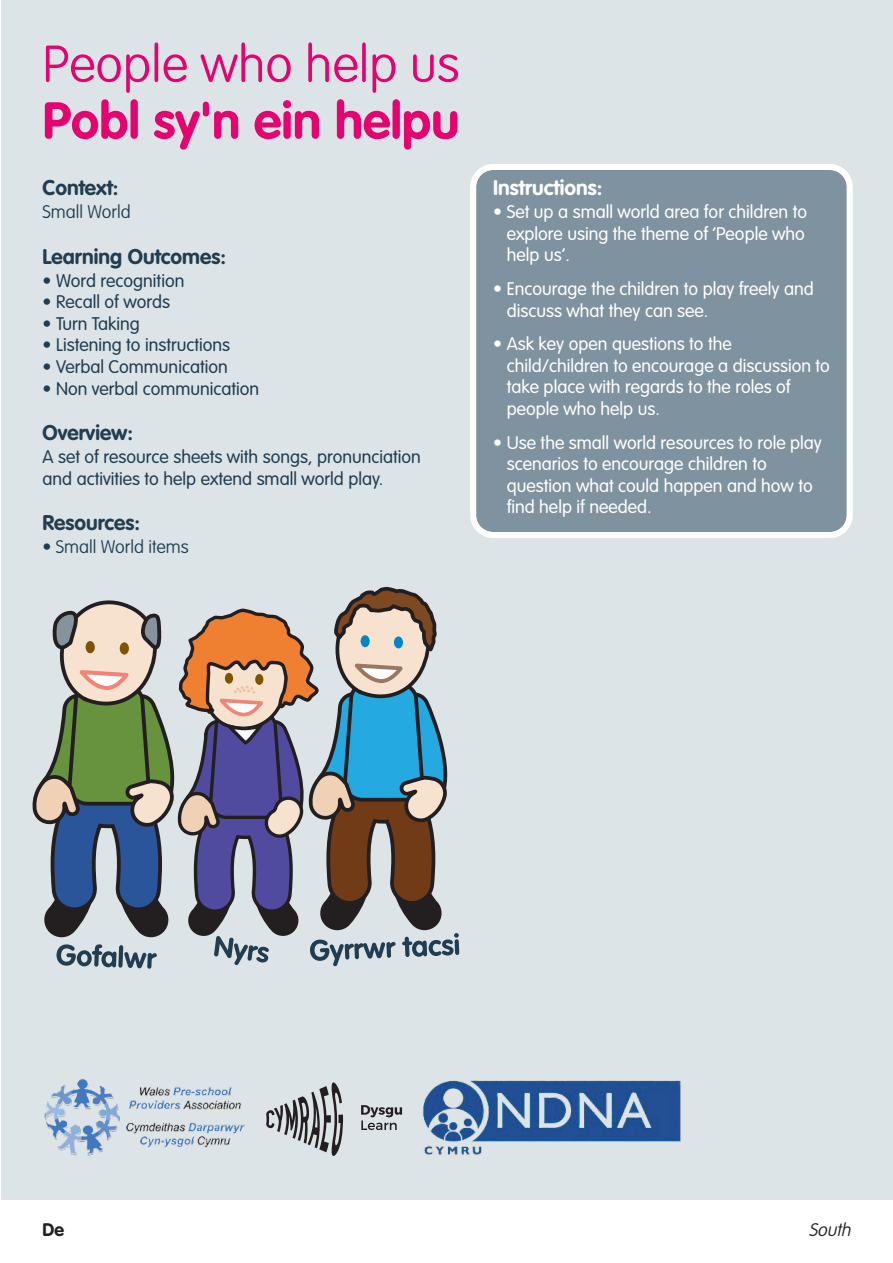
<style>
.page{position:relative;width:893px;height:1263px;background:#fff}
.page>*{position:absolute;margin:0;border:0;box-sizing:border-box;transform-origin:0 0}
.t1{font:700 51px "VAG Rounded";color:#e4036f}
.t2{font:100 51px "VAG Rounded";color:#e4036f}
.t3{font:700 21px "VAG Rounded";color:#223d50}
.t4{font:700 21px "VAG Rounded";color:#fff}
.t5{font:300 18px/21.6px "VAG Rounded";color:#fff}
.t6{font:300 18px/21.6px "VAG Rounded";color:#223d50}
.t7{font:100 18px "VAG Rounded";color:#223d50}
.t8{font:italic 100 18px "VAG Rounded";color:#231f20}
.t9{font:700 18px "VAG Rounded";color:#231f20}
</style>
<div class="page">
<div style="left:1px;top:0;width:892px;height:1199px;background:#dde4e8"></div>
<div style="left:470px;top:164px;width:383px;height:374px;background:#7f929f"></div>
<svg style="left:32px;top:586px;width:427px;height:383px"></svg>
<img style="left:44px;top:1079px;width:201px;height:77px">
<img style="left:423px;top:1080px;width:258px;height:75px">
<svg style="left:266px;top:1082px;width:77px;height:74px"></svg>
<svg style="left:361px;top:1105px;width:41px;height:25px"></svg>
<h1 class="t2" style="left:43px;top:42px;width:419px">People who help us</h1>
<h1 class="t1" style="left:43px;top:99px;width:418px">Pobl sy'n ein helpu</h1>
<p class="t3" style="left:43px;top:179px;width:78px">Context:</p>
<p class="t7" style="left:43px;top:204px;width:90px">Small World</p>
<p class="t3" style="left:43px;top:247px;width:185px">Learning Outcomes:</p>
<p class="t6" style="left:43px;top:271px;width:143px">• Word recognition</p>
<p class="t6" style="left:43px;top:292px;width:129px">• Recall of words</p>
<p class="t6" style="left:43px;top:314px;width:99px">• Turn Taking</p>
<p class="t6" style="left:43px;top:336px;width:189px">• Listening to instructions</p>
<p class="t6" style="left:43px;top:357px;width:187px">• Verbal Communication</p>
<p class="t6" style="left:43px;top:379px;width:218px">• Non verbal communication</p>
<p class="t3" style="left:43px;top:424px;width:92px">Overview:</p>
<p class="t6" style="left:43px;top:447px;width:380px">A set of resource sheets with songs, pronunciation and activities to help extend small world play.</p>
<p class="t3" style="left:43px;top:514px;width:99px">Resources:</p>
<p class="t7" style="left:43px;top:539px;width:148px">• Small World items</p>
<p class="t4" style="left:493px;top:179px;width:111px">Instructions:</p>
<p class="t5" style="left:507px;top:202px;width:302px;text-indent:-14px">• Set up a small world area for children to explore using the theme of ‘People who help us’.</p>
<p class="t5" style="left:507px;top:279px;width:309px;text-indent:-14px">• Encourage the children to play freely and discuss what they can see.</p>
<p class="t5" style="left:507px;top:334px;width:325px;text-indent:-14px">• Ask key open questions to the child/children to encourage a discussion to take place with regards to the roles of people who help us.</p>
<p class="t5" style="left:507px;top:433px;width:317px;text-indent:-14px">• Use the small world resources to role play scenarios to encourage children to question what could happen and how to find help if needed.</p>
<p class="t9" style="left:43px;top:1222px;width:23px">De</p>
<p class="t8" style="left:809px;top:1222px;width:47px">South</p>
</div>
